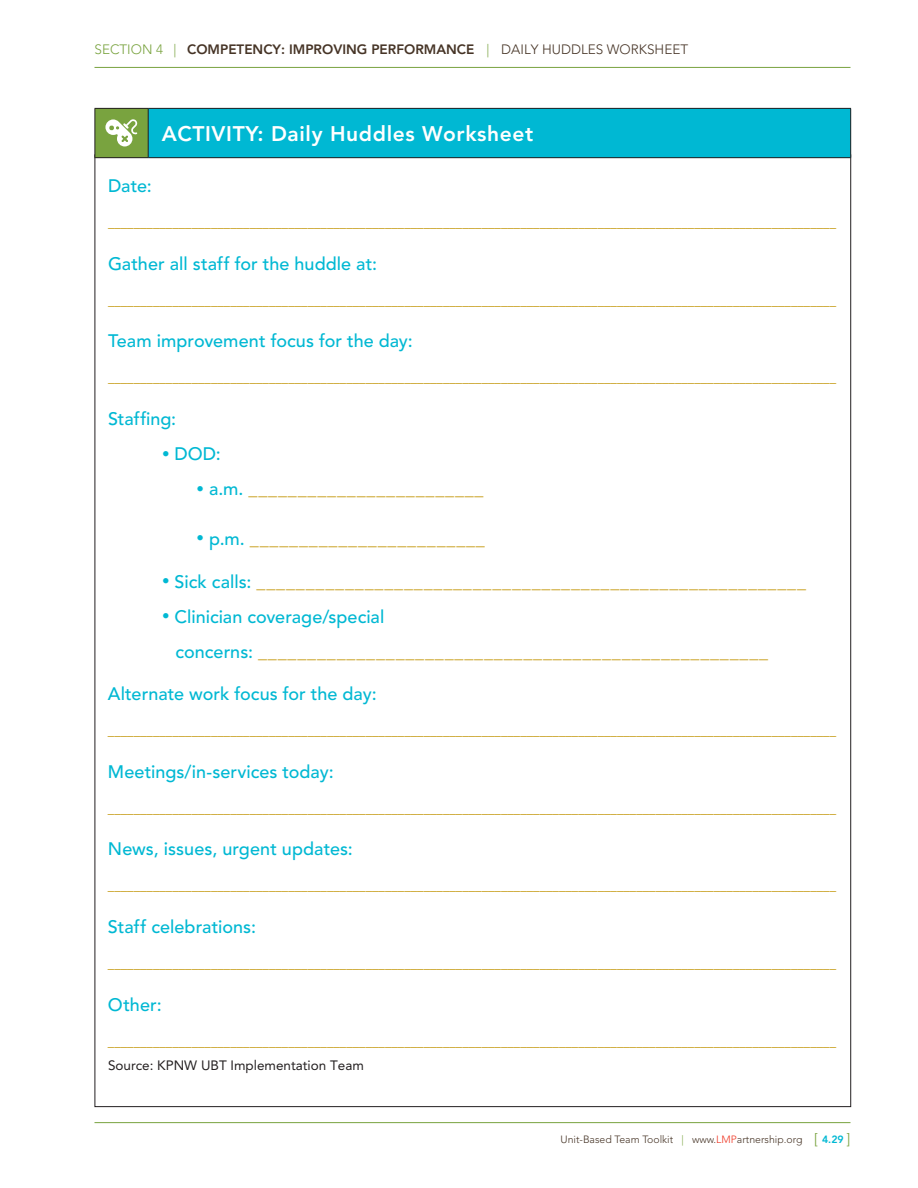
<style>
.page{position:relative;width:918px;height:1188px;background:#fff}
.page>*{position:absolute;margin:0;border:0;box-sizing:border-box;transform-origin:0 0}
.t1{font:800 21px "Avenir";letter-spacing:.03em;color:#fff}
.t2{font:18px/36px "Mrs Eaves Roman";color:#c79e1b}
.t3{font:500 18px/35.1px "Avenir";color:#c79e1b}
.t4{font:500 18px "Avenir";color:#00b8d3}
.t5{font:13.5px "Avenir";color:#231f20}
.t6{font:800 13.5px "Avenir";color:#463426}
.t7{font:300 13.5px "Avenir";color:#463426}
.t8{font:300 13.5px "Avenir";color:#79a33f}
.t9{font:300 10.5px "Avenir";color:#463426}
.s1{color:#79a33f}
.s2{font-family:"Avenir";font-weight:500;color:#00b8d3}
.s3{font-size:15px}
.s4{font-size:15px;color:#00b8d3}
.s5{color:#00b8d3}
.s6{color:#ef3825}
.s7{font-size:15px;color:#79a33f}
.s8{font-weight:800;color:#00b8d3}
</style>
<div class="page">
<hr style="left:94px;top:1122px;width:756px;height:1px;background:#79a33f">
<div style="left:95px;top:108px;width:53px;height:50px;background:#79a33f"></div>
<div style="left:148px;top:108px;width:703px;height:50px;background:#00b8d3"></div>
<hr style="left:148px;top:108px;width:703px;height:1px;background:#231f20">
<hr style="left:850px;top:109px;width:1px;height:48px;background:#231f20">
<hr style="left:148px;top:157px;width:703px;height:1px;background:#231f20">
<hr style="left:94px;top:108px;width:54px;height:1px;background:#231f20">
<hr style="left:94px;top:109px;width:1px;height:48px;background:#231f20">
<hr style="left:148px;top:109px;width:1px;height:48px;background:#231f20">
<hr style="left:94px;top:157px;width:54px;height:1px;background:#231f20">
<svg style="left:105px;top:119px;width:32px;height:27px"></svg>
<hr style="left:94px;top:67px;width:756px;height:1px;background:#79a33f">
<p class="t8" style="left:94px;top:41px;width:84px">SECTION 4 |</p>
<p class="t6" style="left:187px;top:41px;width:269px">COMPETENCY: IMPROVING PERFORMANCE</p>
<p class="t7" style="left:486px;top:41px;width:103px"><span class="s1">|</span> daily hu ddles</p>
<p class="t7" style="left:607px;top:41px;width:66px">worksheet</p>
<p class="t1" style="left:162px;top:121px;width:373px">ACTIVITY: DAILY HUDDLES WORKSHEET</p>
<p class="t2" style="left:108px;top:169px;width:730px"><span class="s2">Date: </span>_________________________________________________________________________________________________________________</p>
<p class="t2" style="left:108px;top:246px;width:730px"><span class="s2">Gather all staff for the huddle at: </span>_________________________________________________________________________________________________________________</p>
<p class="t2" style="left:108px;top:324px;width:730px"><span class="s2">Team improvement focus for the day: </span>_________________________________________________________________________________________________________________</p>
<p class="t4" style="left:108px;top:409px;width:70px">Staffing:</p>
<p class="t4" style="left:162px;top:444px;width:60px"><span class="s3">•</span> DOD:</p>
<p class="t3" style="left:196px;top:472px;width:289px"><span class="s4">•</span> <span class="s5">a.m.</span> ________________________</p>
<p class="t3" style="left:196px;top:522px;width:290px"><span class="s4">•</span> <span class="s5">p.m.</span> ________________________</p>
<p class="t3" style="left:162px;top:564px;width:646px"><span class="s4">•</span> <span class="s5">Sick calls:</span> ________________________________________________________</p>
<p class="t3" style="left:175px;top:600px;width:594px;text-indent:-13px"><span class="s4">•</span> <span class="s5">Clinician coverage/special<br>concerns:</span> ____________________________________________________</p>
<p class="t2" style="left:108px;top:677px;width:730px"><span class="s2">Alternate work focus for the day: </span>_________________________________________________________________________________________________________________</p>
<p class="t2" style="left:108px;top:755px;width:730px"><span class="s2">Meetings/in-services today: </span>_________________________________________________________________________________________________________________</p>
<p class="t2" style="left:108px;top:832px;width:730px"><span class="s2">News, issues, urgent updates: </span>_________________________________________________________________________________________________________________</p>
<p class="t2" style="left:108px;top:910px;width:730px"><span class="s2">Staff celebrations: </span>_________________________________________________________________________________________________________________</p>
<p class="t2" style="left:108px;top:988px;width:730px"><span class="s2">Other: </span>_________________________________________________________________________________________________________________</p>
<p class="t5" style="left:108px;top:1058px;width:257px">Source: KPNW UBT Implementation Team</p>
<p class="t9" style="left:560px;top:1133px;width:292px">Unit-Based Team Toolkit <span class="s1">|</span> www.<span class="s6">LMP</span>artnership.org <span class="s7">[</span> <span class="s8">4.29</span> <span class="s7">]</span></p>
</div>
